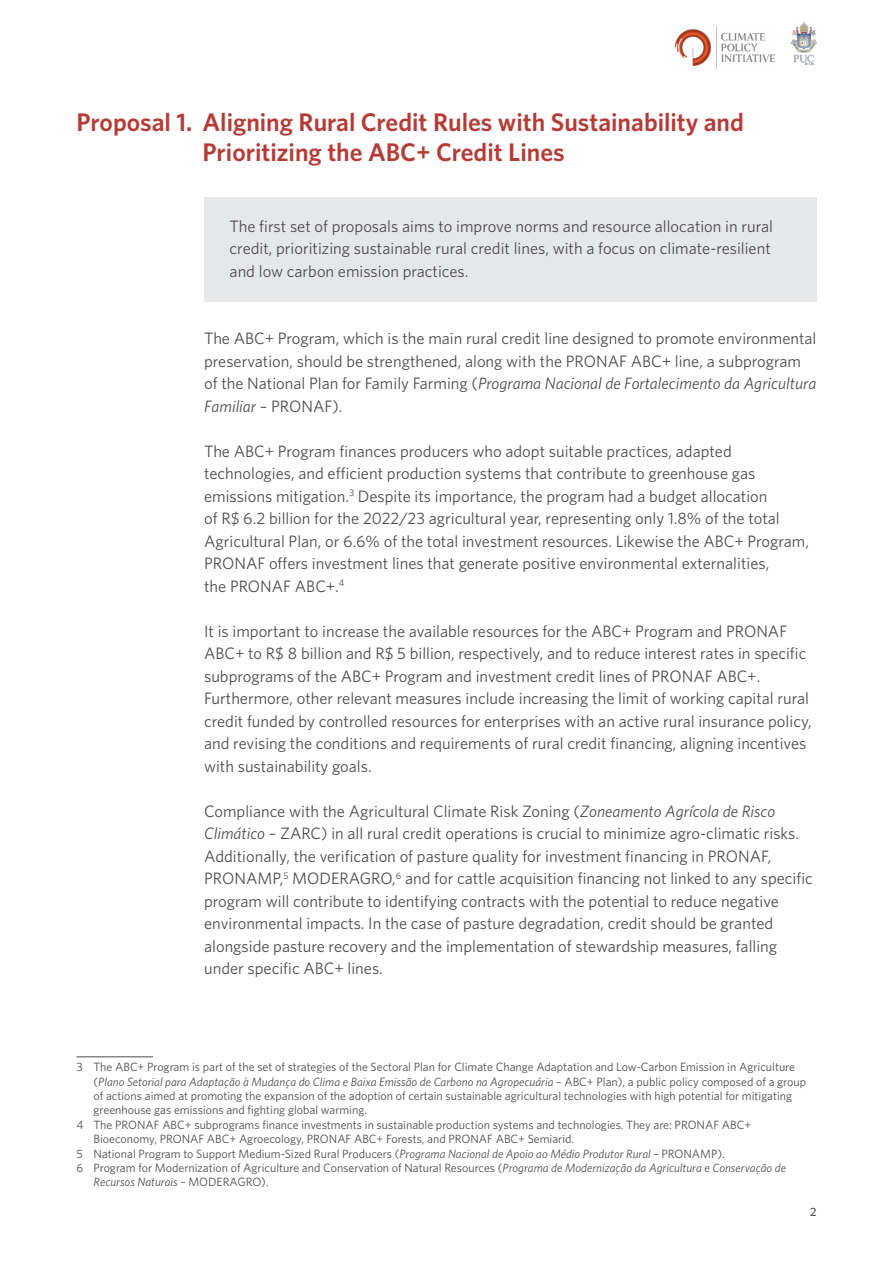
<style>
.page{position:relative;width:893px;height:1263px;background:#fff}
.page>*{position:absolute;margin:0;border:0;box-sizing:border-box;transform-origin:0 0}
.t1{font:600 25.5px/30.6px "Whitney";color:#b53c36}
.t2{font:16.5px/22.5px "Whitney";color:#4d4d4f}
.t3{font:12px "Whitney";color:#4d4d4f}
.t4{font:italic 12px "Whitney";color:#4d4d4f}
.t5{font:500 12px "Whitney";color:#4d4d4f}
.s1{font-style:italic}
.s2{font-style:normal}
</style>
<div class="page">
<img style="left:792px;top:22px;width:24px;height:43px">
<img style="left:675px;top:27px;width:99px;height:41px">
<div style="left:204px;top:197px;width:612px;height:104px;background:#e6e7e8"></div>
<hr style="left:77px;top:1056px;width:76px;height:1px;background:#4d4d4f">
<h1 class="t1" style="left:203px;top:106px;width:543px;text-indent:-126px">Proposal 1. Aligning Rural Credit Rules with Sustainability and<br>Prioritizing the ABC+ Credit Lines</h1>
<p class="t2" style="left:230px;top:214px;width:545px">The first set of proposals aims to improve norms and resource allocation in rural credit, prioritizing sustainable rural credit lines, with a focus on climate-resilient and low carbon emission practices.</p>
<p class="t2" style="left:204px;top:327px;width:614px">The ABC+ Program, which is the main rural credit line designed to promote environmental preservation, should be strengthened, along with the PRONAF ABC+ line, a subprogram of the National Plan for Family Farming (<span class="s1">Programa Nacional de Fortalecimento da Agricultura Familiar</span> – PRONAF).</p>
<p class="t2" style="left:204px;top:439px;width:606px">The ABC+ Program finances producers who adopt suitable practices, adapted technologies, and efficient production systems that contribute to greenhouse gas emissions mitigation.<sup>3</sup> Despite its importance, the program had a budget allocation<br>of R$ 6.2 billion for the 2022/23 agricultural year, representing only 1.8% of the total Agricultural Plan, or 6.6% of the total investment resources. Likewise the ABC+ Program, PRONAF offers investment lines that generate positive environmental externalities,<br>the PRONAF ABC+.<sup>4</sup></p>
<p class="t2" style="left:204px;top:619px;width:609px">It is important to increase the available resources for the ABC+ Program and PRONAF ABC+ to R$ 8 billion and R$ 5 billion, respectively, and to reduce interest rates in specific subprograms of the ABC+ Program and investment credit lines of PRONAF ABC+.<br>Furthermore, other relevant measures include increasing the limit of working capital rural credit funded by controlled resources for enterprises with an active rural insurance policy, and revising the conditions and requirements of rural credit financing, aligning incentives with sustainability goals.</p>
<p class="t2" style="left:204px;top:799px;width:610px">Compliance with the Agricultural Climate Risk Zoning (<span class="s1">Zoneamento Agrícola de Risco Climático</span> – ZARC) in all rural credit operations is crucial to minimize agro-climatic risks.<br>Additionally, the verification of pasture quality for investment financing in PRONAF, PRONAMP,<sup>5</sup> MODERAGRO,<sup>6</sup> and for cattle acquisition financing not linked to any specific program will contribute to identifying contracts with the potential to reduce negative environmental impacts. In the case of pasture degradation, credit should be granted alongside pasture recovery and the implementation of stewardship measures, falling under specific ABC+ lines.</p>
<p class="t3" style="left:77px;top:1059px;width:720px">3 The ABC+ Program is part of the set of strategies of the Sectoral Plan for Climate Change Adaptation and Low-Carbon Emission in Agriculture</p>
<p class="t4" style="left:94px;top:1073px;width:714px"><span class="s2">(</span>Plano Setorial para Adaptação à Mudança do Clima e Baixa Emissão de Carbono na Agropecuária <span class="s2">– ABC+ Plan), a public policy composed of a group</span></p>
<p class="t3" style="left:94px;top:1088px;width:700px">of actions aimed at promoting the expansion of the adoption of certain sustainable agricultural technologies with high potential for mitigating</p>
<p class="t3" style="left:94px;top:1102px;width:275px">greenhouse gas emissions and fighting global warming.</p>
<p class="t3" style="left:77px;top:1117px;width:676px">4 The PRONAF ABC+ subprograms finance investments in sustainable production systems and technologies. They are: PRONAF ABC+</p>
<p class="t3" style="left:94px;top:1131px;width:482px">Bioeconomy, PRONAF ABC+ Agroecology, PRONAF ABC+ Forests, and PRONAF ABC+ Semiarid.</p>
<p class="t3" style="left:77px;top:1145px;width:650px">5 National Program to Support Medium-Sized Rural Producers (<span class="s1">Programa Nacional de Apoio ao Médio Produtor Rural –</span> PRONAMP).</p>
<p class="t3" style="left:77px;top:1160px;width:711px">6 Program for Modernization of Agriculture and Conservation of Natural Resources (<span class="s1">Programa de Modernização da Agricultura e Conservação de</span></p>
<p class="t4" style="left:94px;top:1174px;width:176px">Recursos Naturais – <span class="s2">MODERAGRO).</span></p>
<p class="t5" style="left:810px;top:1204px;width:8px">2</p>
</div>
